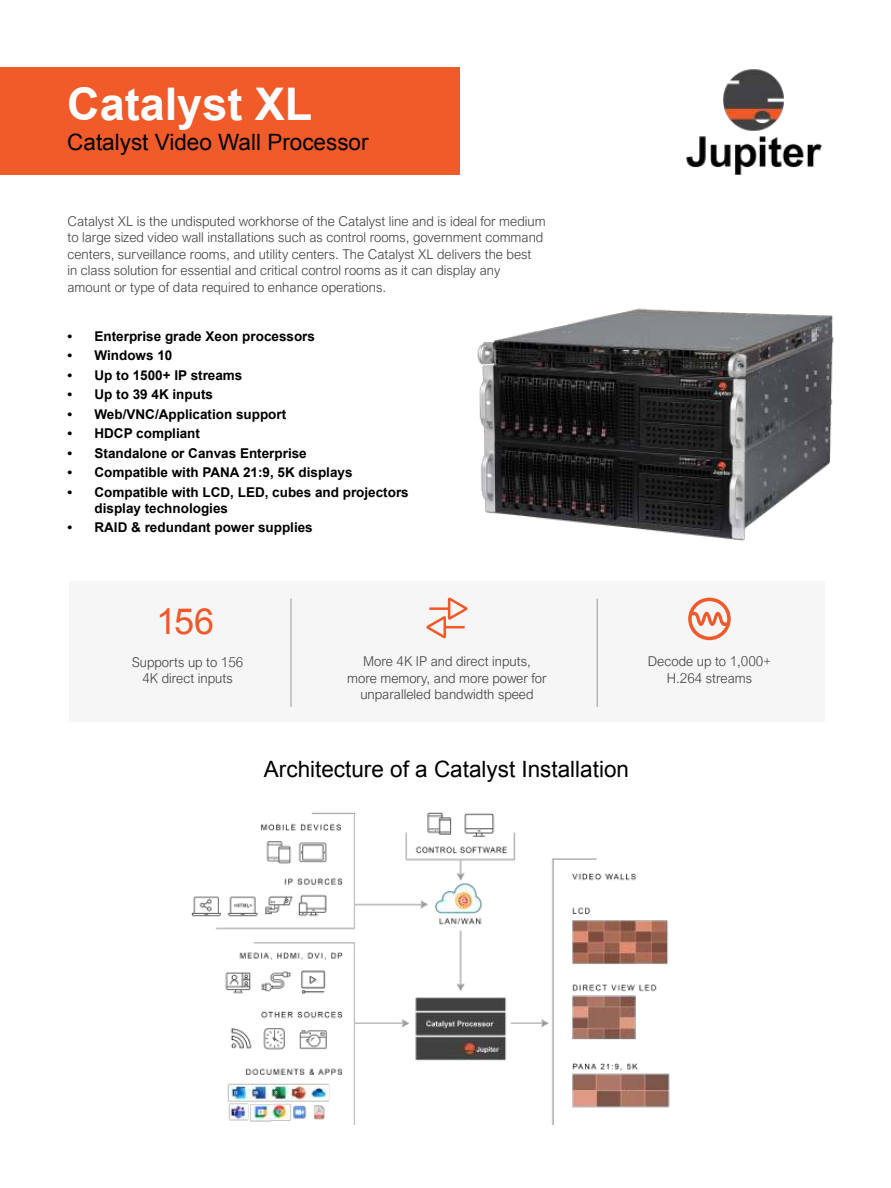
<style>
.page{position:relative;width:891px;height:1188px;background:#fff}
.page>*{position:absolute;margin:0;border:0;box-sizing:border-box;transform-origin:0 0}
.t1{font:700 45px "Arial";color:#fff}
.t2{font:36px "Arial";color:#f1592a}
.t3{font:22.5px "Arial";color:#000}
.t4{font:300 13.5px/16.5px "Arial Nova";color:#414141;text-align:center}
.t5{font:700 13.5px/16.2px "Arial";color:#000}
</style>
<div class="page">
<img style="left:686px;top:69px;width:136px;height:106px">
<div style="left:69px;top:581px;width:756px;height:140px;background:#f6f6f6"></div>
<div style="left:0;top:67px;width:459px;height:108px;background:#f15a29"></div>
<hr style="left:291px;top:599px;width:1px;height:108px;background:#999">
<hr style="left:597px;top:599px;width:1px;height:108px;background:#999">
<svg style="left:688px;top:598px;width:43px;height:42px"></svg>
<svg style="left:426px;top:598px;width:42px;height:40px"></svg>
<img style="left:191px;top:812px;width:479px;height:313px">
<img style="left:477px;top:308px;width:357px;height:233px">
<h1 class="t1" style="left:67px;top:87px;width:247px">Catalyst XL</h1>
<h3 class="t3" style="left:67px;top:134px;width:303px">Catalyst Video Wall Processor</h3>
<p class="t4" style="left:68px;top:214px;width:480px;text-align:left">Catalyst XL is the undisputed workhorse of the Catalyst line and is ideal for medium to large sized video wall installations such as control rooms, government command centers, surveillance rooms, and utility centers. The Catalyst XL delivers the best<br>in class solution for essential and critical control rooms as it can display any amount or type of data required to enhance operations.</p>
<p class="t5" style="left:68px;top:329px;width:249px">• Enterprise grade Xeon processors</p>
<p class="t5" style="left:68px;top:349px;width:106px">• Windows 10</p>
<p class="t5" style="left:68px;top:368px;width:176px">• Up to 1500+ IP streams</p>
<p class="t5" style="left:68px;top:388px;width:147px">• Up to 39 4K inputs</p>
<p class="t5" style="left:68px;top:407px;width:220px">• Web/VNC/Application support</p>
<p class="t5" style="left:68px;top:427px;width:134px">• HDCP compliant</p>
<p class="t5" style="left:68px;top:446px;width:241px">• Standalone or Canvas Enterprise</p>
<p class="t5" style="left:68px;top:466px;width:287px">• Compatible with PANA 21:9, 5K displays</p>
<p class="t5" style="left:94px;top:485px;width:316px;text-indent:-27px">• Compatible with LCD, LED, cubes and projectors display technologies</p>
<p class="t5" style="left:68px;top:521px;width:247px">• RAID &amp; redundant power supplies</p>
<h2 class="t2" style="left:156px;top:608px;width:59px">156</h2>
<p class="t4" style="left:132px;top:655px;width:113px">Supports up to 156<br>4K direct inputs</p>
<p class="t4" style="left:347px;top:655px;width:201px">More 4K IP and direct inputs, more memory, and more power for unparalleled bandwidth speed</p>
<p class="t4" style="left:648px;top:654px;width:125px">Decode up to 1,000+<br>H.264 streams</p>
<h3 class="t3" style="left:264px;top:761px;width:367px">Architecture of a Catalyst Installation</h3>
</div>
